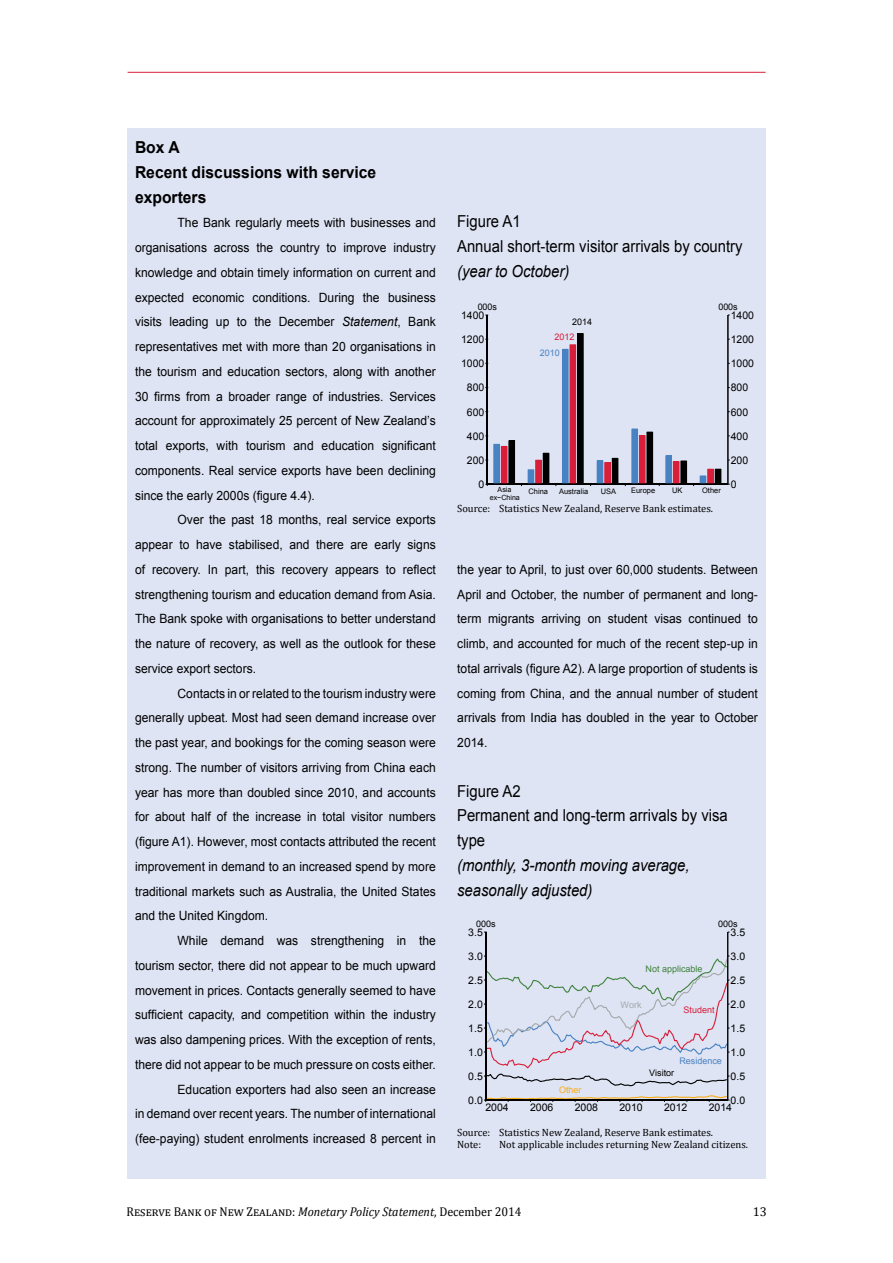
<style>
.page{position:relative;width:893px;height:1263px;background:#fff}
.page>*{position:absolute;margin:0;border:0;box-sizing:border-box;transform-origin:0 0}
.t1{font:16.5px/24.8px "Arial";color:#000;scale:.9 1}
.t2{font:italic 16.5px/24.8px "Arial";color:#000;scale:.9 1}
.t3{font:700 16.5px/24.8px "Arial";color:#000;scale:.95 1}
.t4{font:12.75px/24.8px "Arial";color:#000;text-align:justify;scale:.95 1}
.t5{font:12.75px "Cambria";color:#000;scale:.95 1}
.t6{font:12.75px "Cambria";color:#000}
.t7{font:10.65px "Arial";color:#000}
.t8{font:10.5px/12.6px "Cambria";color:#000}
.t9{font:10.5px "Arial";color:#000}
.t10{font:9px "Arial";color:#000}
.t11{font:9px "Arial";color:#4982c2}
.t12{font:9px "Arial";color:#3f833c}
.t13{font:9px "Arial";color:#d91e39}
.t14{font:9px "Arial";color:#faac18}
.t15{font:9px "Arial";color:#a6a8ab}
.t16{font:7.5px "Arial";color:#000}
.t17{font:7.2px/7.9px "Arial";color:#000;text-align:center}
.s1{font-style:italic}
</style>
<div class="page">
<hr style="left:128px;top:72px;width:638px;height:1px;background:#da1e39">
<div style="left:128px;top:128px;width:638px;height:1050px;background:#dee4f4"></div>
<div style="left:494px;top:444px;width:5px;height:40px;background:#4982c2"></div>
<div style="left:494px;top:444px;width:6px;height:40px;border:1px solid #4982c2"></div>
<div style="left:528px;top:470px;width:6px;height:14px;background:#4982c2"></div>
<div style="left:562px;top:349px;width:6px;height:135px;background:#4982c2"></div>
<div style="left:597px;top:461px;width:6px;height:23px;background:#4982c2"></div>
<div style="left:632px;top:429px;width:5px;height:55px;background:#4982c2"></div>
<div style="left:632px;top:429px;width:6px;height:55px;border:1px solid #4982c2"></div>
<div style="left:666px;top:456px;width:5px;height:28px;background:#4982c2"></div>
<div style="left:666px;top:456px;width:6px;height:28px;border:1px solid #4982c2"></div>
<div style="left:700px;top:476px;width:6px;height:8px;background:#4982c2"></div>
<div style="left:700px;top:476px;width:6px;height:8px;border:1px solid #4982c2"></div>
<div style="left:501px;top:446px;width:6px;height:38px;background:#d91e39"></div>
<div style="left:536px;top:460px;width:5px;height:24px;background:#d91e39"></div>
<div style="left:535px;top:460px;width:6px;height:24px;border:1px solid #d91e39"></div>
<div style="left:570px;top:345px;width:6px;height:139px;background:#d91e39"></div>
<div style="left:605px;top:463px;width:5px;height:21px;background:#d91e39"></div>
<div style="left:604px;top:462px;width:7px;height:22px;border:1px solid #d91e39"></div>
<div style="left:639px;top:436px;width:6px;height:48px;background:#d91e39"></div>
<div style="left:673px;top:461px;width:6px;height:23px;background:#d91e39"></div>
<div style="left:708px;top:469px;width:5px;height:15px;background:#d91e39"></div>
<div style="left:707px;top:469px;width:6px;height:15px;border:1px solid #d91e39"></div>
<div style="left:509px;top:441px;width:6px;height:43px;background:#000"></div>
<div style="left:543px;top:453px;width:6px;height:31px;background:#000"></div>
<div style="left:578px;top:334px;width:5px;height:150px;background:#000"></div>
<div style="left:577px;top:333px;width:6px;height:151px;border:1px solid #000"></div>
<div style="left:612px;top:458px;width:6px;height:26px;background:#000"></div>
<div style="left:647px;top:432px;width:6px;height:52px;background:#000"></div>
<div style="left:681px;top:461px;width:6px;height:23px;background:#000"></div>
<div style="left:715px;top:469px;width:6px;height:15px;background:#000"></div>
<hr style="left:487px;top:315px;width:1px;height:169px;background:#000">
<hr style="left:487px;top:484px;width:241px;height:1px;background:#000">
<hr style="left:727px;top:315px;width:1px;height:169px;background:#000">
<svg style="left:484px;top:956px;width:246px;height:131px"></svg>
<svg style="left:484px;top:1095px;width:246px;height:7px"></svg>
<hr style="left:485px;top:932px;width:1px;height:168px;background:#000">
<hr style="left:486px;top:1100px;width:242px;height:1px;background:#000">
<hr style="left:727px;top:932px;width:1px;height:168px;background:#000">
<p class="t3" style="left:135px;top:135px;width:256px">Box A<br>Recent discussions with service exporters</p>
<p class="t4" style="left:135px;top:211px;width:318px;text-indent:43px">The Bank regularly meets with businesses and organisations across the country to improve industry knowledge and obtain timely information on current and expected economic conditions. During the business visits leading up to the December <span class="s1">Statement</span>, Bank representatives met with more than 20 organisations in the tourism and education sectors, along with another 30 firms from a broader range of industries. Services account for approximately 25 percent of New Zealand’s total exports, with tourism and education significant components. Real service exports have been declining since the early 2000s (figure 4.4).</p>
<p class="t4" style="left:135px;top:508px;width:318px;text-indent:43px">Over the past 18 months, real service exports appear to have stabilised, and there are early signs of recovery. In part, this recovery appears to reflect strengthening tourism and education demand from Asia.<br>The Bank spoke with organisations to better understand the nature of recovery, as well as the outlook for these service export sectors.</p>
<p class="t4" style="left:135px;top:681px;width:318px;text-indent:43px">Contacts in or related to the tourism industry were generally upbeat. Most had seen demand increase over the past year, and bookings for the coming season were strong. The number of visitors arriving from China each year has more than doubled since 2010, and accounts for about half of the increase in total visitor numbers (figure A1). However, most contacts attributed the recent improvement in demand to an increased spend by more traditional markets such as Australia, the United States and the United Kingdom.</p>
<p class="t4" style="left:135px;top:928px;width:318px;text-align:right">While demand was strengthening in the tourism sector, there did not appear to be much upward movement in prices. Contacts generally seemed to have sufficient capacity, and competition within the industry was also dampening prices. With the exception of rents, there did not appear to be much pressure on costs either.<br>Education exporters had also seen an increase<br>in demand over recent years. The number of international (fee-paying) student enrolments increased 8 percent in</p>
<p class="t1" style="left:457px;top:209px;width:319px">Figure A1<br>Annual short-term visitor arrivals by country</p>
<p class="t2" style="left:457px;top:259px;width:126px">(year to October)</p>
<p class="t10" style="left:478px;top:301px;width:21px">000s</p>
<p class="t10" style="left:718px;top:301px;width:21px">000s</p>
<p class="t7" style="left:461px;top:308px;width:25px">1400</p>
<p class="t7" style="left:731px;top:308px;width:25px">1400</p>
<p class="t10" style="left:572px;top:316px;width:21px">2014</p>
<p class="t13" style="left:555px;top:331px;width:21px">2012</p>
<p class="t11" style="left:540px;top:347px;width:21px">2010</p>
<p class="t7" style="left:461px;top:332px;width:25px">1200</p>
<p class="t7" style="left:731px;top:332px;width:25px">1200</p>
<p class="t7" style="left:461px;top:356px;width:25px">1000</p>
<p class="t7" style="left:467px;top:381px;width:19px">800</p>
<p class="t7" style="left:467px;top:405px;width:19px">600</p>
<p class="t7" style="left:467px;top:429px;width:19px">400</p>
<p class="t7" style="left:467px;top:453px;width:19px">200</p>
<p class="t7" style="left:479px;top:477px;width:7px">0</p>
<p class="t17" style="left:490px;top:486px;width:32px">Asia ex−China</p>
<p class="t16" style="left:528px;top:486px;width:21px">China</p>
<p class="t16" style="left:559px;top:486px;width:31px">Australia</p>
<p class="t16" style="left:601px;top:486px;width:17px">USA</p>
<p class="t16" style="left:631px;top:486px;width:26px">Europe</p>
<p class="t16" style="left:672px;top:486px;width:12px">UK</p>
<p class="t16" style="left:702px;top:486px;width:20px">Other</p>
<p class="t8" style="left:457px;top:502px;width:257px">Source: Statistics New Zealand, Reserve Bank estimates.</p>
<p class="t7" style="left:731px;top:356px;width:25px">1000</p>
<p class="t7" style="left:731px;top:381px;width:19px">800</p>
<p class="t7" style="left:731px;top:405px;width:19px">600</p>
<p class="t7" style="left:731px;top:429px;width:19px">400</p>
<p class="t7" style="left:731px;top:453px;width:19px">200</p>
<p class="t7" style="left:731px;top:477px;width:7px">0</p>
<p class="t4" style="left:457px;top:557px;width:318px">the year to April, to just over 60,000 students. Between April and October, the number of permanent and long&shy;term migrants arriving on student visas continued to climb, and accounted for much of the recent step-up in total arrivals (figure A2). A large proportion of students is coming from China, and the annual number of student arrivals from India has doubled in the year to October 2014.</p>
<p class="t1" style="left:457px;top:779px;width:302px">Figure A2<br>Permanent and long-term arrivals by visa type</p>
<p class="t2" style="left:457px;top:853px;width:260px">(monthly, 3-month moving average, seasonally adjusted)</p>
<p class="t10" style="left:476px;top:918px;width:21px">000s</p>
<p class="t10" style="left:718px;top:918px;width:21px">000s</p>
<p class="t9" style="left:468px;top:925px;width:16px">3.5</p>
<p class="t9" style="left:731px;top:925px;width:16px">3.5</p>
<p class="t9" style="left:468px;top:949px;width:16px">3.0</p>
<p class="t9" style="left:731px;top:949px;width:16px">3.0</p>
<p class="t12" style="left:646px;top:962px;width:59px">Not applicable</p>
<p class="t9" style="left:468px;top:973px;width:16px">2.5</p>
<p class="t9" style="left:731px;top:973px;width:16px">2.5</p>
<p class="t9" style="left:468px;top:997px;width:16px">2.0</p>
<p class="t15" style="left:621px;top:999px;width:23px">Work</p>
<p class="t13" style="left:684px;top:1003px;width:33px">Student</p>
<p class="t9" style="left:731px;top:997px;width:16px">2.0</p>
<p class="t9" style="left:468px;top:1021px;width:16px">1.5</p>
<p class="t9" style="left:731px;top:1021px;width:16px">1.5</p>
<p class="t9" style="left:468px;top:1045px;width:16px">1.0</p>
<p class="t11" style="left:679px;top:1055px;width:44px">Residence</p>
<p class="t9" style="left:731px;top:1045px;width:16px">1.0</p>
<p class="t9" style="left:468px;top:1069px;width:16px">0.5</p>
<p class="t10" style="left:649px;top:1067px;width:27px">Visitor</p>
<p class="t9" style="left:731px;top:1069px;width:16px">0.5</p>
<p class="t14" style="left:559px;top:1084px;width:24px">Other</p>
<p class="t9" style="left:468px;top:1093px;width:16px">0.0</p>
<p class="t9" style="left:731px;top:1093px;width:16px">0.0</p>
<p class="t9" style="left:485px;top:1100px;width:25px">2004</p>
<p class="t9" style="left:530px;top:1100px;width:25px">2006</p>
<p class="t9" style="left:575px;top:1100px;width:25px">2008</p>
<p class="t9" style="left:619px;top:1100px;width:25px">2010</p>
<p class="t9" style="left:664px;top:1100px;width:25px">2012</p>
<p class="t9" style="left:709px;top:1100px;width:25px">2014</p>
<p class="t8" style="left:457px;top:1126px;width:257px">Source: Statistics New Zealand, Reserve Bank estimates.<br>Note:</p>
<p class="t8" style="left:499px;top:1138px;width:250px">Not applicable includes returning New Zealand citizens.</p>
<p class="t5" style="left:126px;top:1204px;width:417px">Reserve Bank of New Zealand: <span class="s1">Monetary Policy Statement</span>, December 2014</p>
<p class="t6" style="left:753px;top:1204px;width:16px">13</p>
</div>
